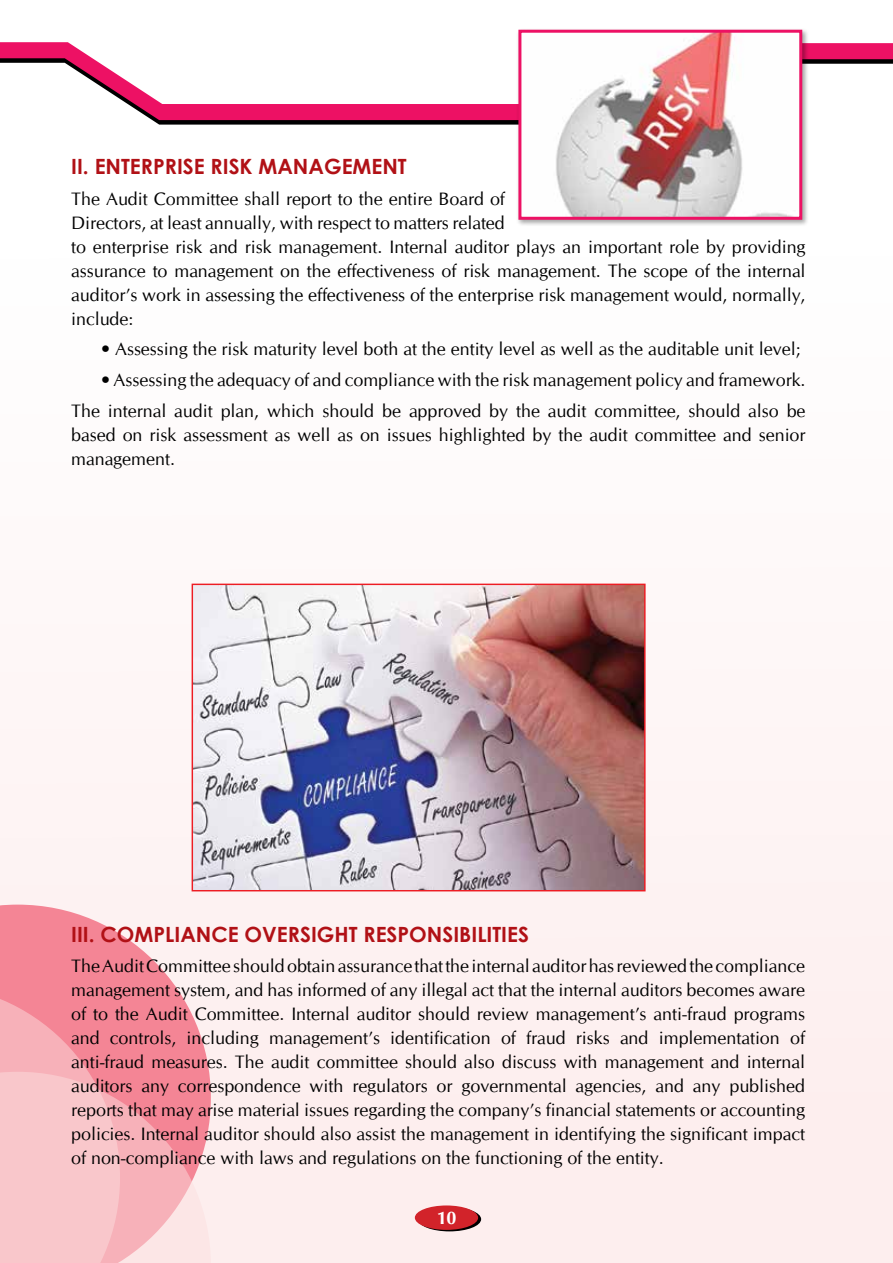
<style>
.page{position:relative;width:893px;height:1263px;background:#fef8f8}
.page>*{position:absolute;margin:0;border:0;box-sizing:border-box;transform-origin:0 0}
.t1{font:700 21px "Century Gothic";color:#b11116}
.t2{font:18px/24px "CG Omega";color:#000}
.t3{font:700 18px "CG Omega";color:#fff}
</style>
<div class="page">
<svg style="left:152px;top:120px;width:364px;height:5px;fill:#000"></svg>
<svg style="left:0;top:42px;width:893px;height:78px"></svg>
<div style="left:516px;top:28px;width:293px;height:198px;background:#000;opacity:.35"></div>
<img style="left:522px;top:34px;width:276px;height:182px">
<div style="left:518px;top:30px;width:284px;height:190px;border:3px solid #ed1164"></div>
<svg style="left:0;top:905px;width:174px;height:79px;fill:#f48595"></svg>
<svg style="left:0;top:984px;width:211px;height:279px"></svg>
<img style="left:194px;top:586px;width:450px;height:303px">
<div style="left:192px;top:584px;width:454px;height:307px;border:1px solid #ed1d24"></div>
<svg style="left:418px;top:1207px;width:63px;height:24px"></svg>
<div style="left:415px;top:1205px;width:63px;height:25px;background:#d2232a;border-radius:50%"></div>
<p class="t1" style="left:71px;top:150px;width:151px">II. ENTERPRISE RISK</p>
<p class="t1" style="left:258px;top:150px;width:150px">MANAGEMENT</p>
<p class="t2" style="left:71px;top:187px;width:736px">The Audit Committee shall report to the entire Board of<br>Directors, at least annually, with respect to matters related<br>to enterprise risk and risk management. Internal auditor plays an important role by providing assurance to management on the effectiveness of risk management. The scope of the internal auditor’s work in assessing the effectiveness of the enterprise risk management would, normally, include:</p>
<p class="t2" style="left:101px;top:337px;width:701px">• Assessing the risk maturity level both at the entity level as well as the auditable unit level;</p>
<p class="t2" style="left:71px;top:365px;width:736px;line-height:30.8px;text-align:right">• Assessing the adequacy of and compliance with the risk management policy and framework.<br>The internal audit plan, which should be approved by the audit committee, should also be</p>
<p class="t2" style="left:71px;top:423px;width:736px">based on risk assessment as well as on issues highlighted by the audit committee and senior management.</p>
<p class="t1" style="left:71px;top:918px;width:381px">III. COMPLIANCE OVERSIGHT RESPONSIBI</p>
<p class="t1" style="left:477px;top:918px;width:52px">LITIES</p>
<p class="t2" style="left:71px;top:954px;width:735px;text-align:justify">The Audit Committee should obtain assurance that the internal auditor has reviewed the compliance management system, and has informed of any illegal act that the internal auditors becomes aware of to the Audit Committee. Internal auditor should review management’s anti-fraud programs and controls, including management’s identification of fraud risks and implementation of anti-fraud measures. The audit committee should also discuss with management and internal auditors any correspondence with regulators or governmental agencies, and any published reports that may arise material issues regarding the company’s financial statements or accounting policies. Internal auditor should also assist the management in identifying the significant impact of non-compliance with laws and regulations on the functioning of the entity.</p>
<p class="t3" style="left:436px;top:1206px;width:21px">10</p>
</div>
